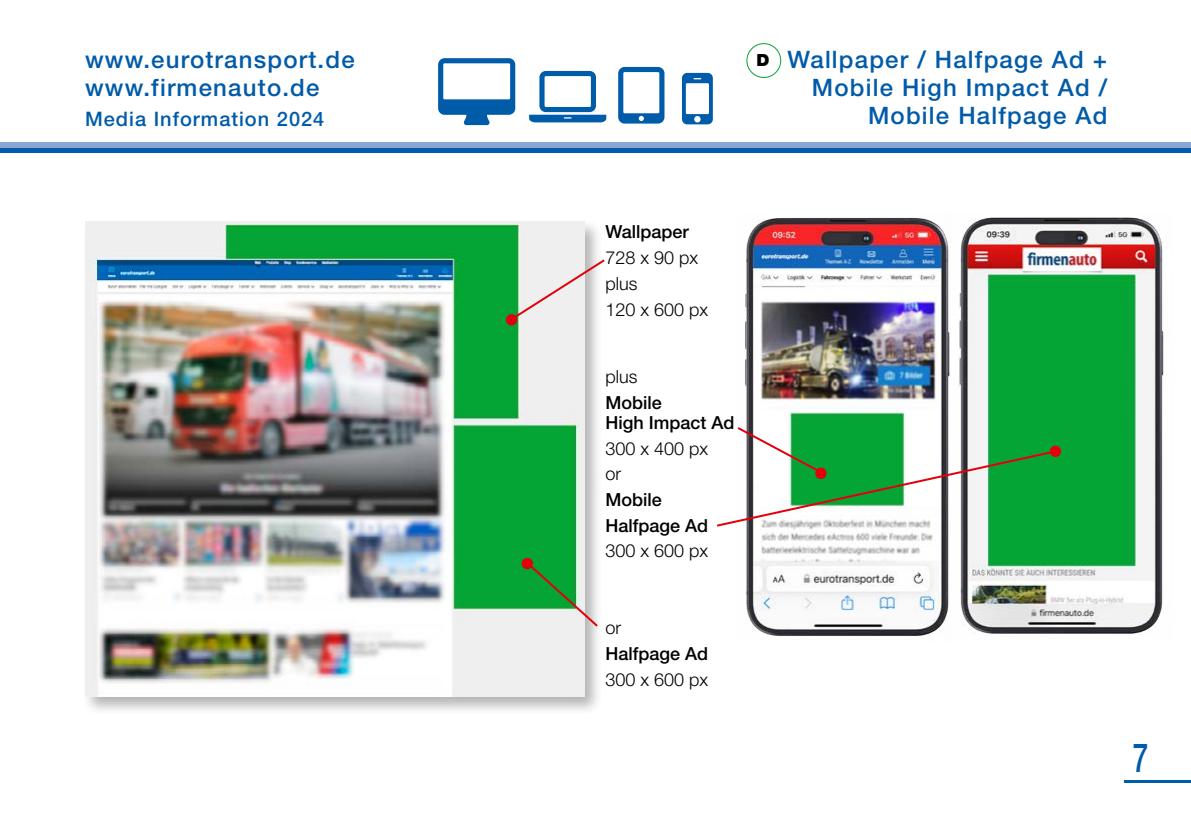
<style>
.page{position:relative;width:1191px;height:840px;background:#fff}
.page>*{position:absolute;margin:0;border:0;box-sizing:border-box;transform-origin:0 0}
.t1{font:500 40px "Helvetica Neue LT Std";color:#005ba9;scale:.7 1}
.t2{font:500 24px/28px "Helvetica Neue LT Std";letter-spacing:.05em;color:#005ba9}
.t3{font:500 20px "Helvetica Neue LT Std";letter-spacing:.05em;color:#005ba9}
.Fließtext_9pt_regula{font:300 18px "Helvetica Neue LT Std";color:#000}
.Fließtext_9pt_regula-2{font:500 18px/20px "Helvetica Neue LT Std";color:#000}
.t4{font:900 16.8px "Helvetica Neue LT Std";color:#000}
</style>
<div class="page">
<hr style="left:1124px;top:780px;width:67px;height:2px;background:#005ba9">
<div style="left:0;top:147px;width:1191px;height:6px;background:#005ba9"></div>
<div style="left:0;top:142px;width:1191px;height:5px;background:#8ba5d6"></div>
<img style="left:745px;top:217px;width:201px;height:419px">
<img style="left:946px;top:217px;width:218px;height:417px">
<div style="left:81px;top:218px;width:522px;height:497px;background:#000;opacity:.3"></div>
<img style="left:85px;top:222px;width:499px;height:474px">
<svg style="left:505px;top:257px;width:100px;height:69px"></svg>
<svg style="left:521px;top:557px;width:79px;height:71px"></svg>
<div style="left:1049px;top:445px;width:12px;height:12px;background:#e3000b;border-radius:50%"></div>
<svg style="left:717px;top:425px;width:341px;height:102px"></svg>
<div style="left:746px;top:43px;width:35px;height:35px;border:1px solid #05a535;border-radius:50%"></div>
<svg style="left:438px;top:58px;width:77px;height:67px"></svg>
<svg style="left:529px;top:71px;width:77px;height:51px"></svg>
<svg style="left:618px;top:67px;width:46px;height:56px"></svg>
<svg style="left:682px;top:73px;width:31px;height:51px"></svg>
<p class="t2" style="left:85px;top:45px;width:271px">www.eurotransport.de www.firmenauto.de</p>
<p class="t3" style="left:85px;top:107px;width:241px">Media Information 2024</p>
<p class="t4" style="left:756px;top:50px;width:15px">D</p>
<p class="t2" style="left:787px;top:45px;width:321px">Wallpaper / Halfpage Ad +</p>
<p class="t2" style="left:812px;top:73px;width:297px">Mobile High Impact Ad /</p>
<p class="t2" style="left:868px;top:101px;width:241px">Mobile Halfpage Ad</p>
<p class="Fließtext_9pt_regula-2" style="left:605px;top:222px;width:85px">Wallpaper</p>
<p class="Fließtext_9pt_regula" style="left:605px;top:246px;width:94px">728 x 90 px</p>
<p class="Fließtext_9pt_regula" style="left:605px;top:272px;width:33px">plus</p>
<p class="Fließtext_9pt_regula" style="left:605px;top:298px;width:104px">120 x 600 px</p>
<p class="Fließtext_9pt_regula" style="left:605px;top:365px;width:33px">plus</p>
<p class="Fließtext_9pt_regula-2" style="left:605px;top:392px;width:131px">Mobile<br>High Impact Ad</p>
<p class="Fließtext_9pt_regula" style="left:605px;top:437px;width:104px">300 x 400 px</p>
<p class="Fließtext_9pt_regula" style="left:605px;top:462px;width:17px">or</p>
<p class="Fließtext_9pt_regula-2" style="left:605px;top:489px;width:58px">Mobile</p>
<p class="Fließtext_9pt_regula-2" style="left:605px;top:514px;width:104px">Halfpage Ad</p>
<p class="Fließtext_9pt_regula" style="left:605px;top:539px;width:104px">300 x 600 px</p>
<p class="Fließtext_9pt_regula" style="left:605px;top:616px;width:17px">or</p>
<p class="Fließtext_9pt_regula-2" style="left:605px;top:643px;width:104px">Halfpage Ad</p>
<p class="Fließtext_9pt_regula" style="left:605px;top:667px;width:104px">300 x 600 px</p>
<h1 class="t1" style="left:1132px;top:733px;width:24px">7</h1>
</div>
